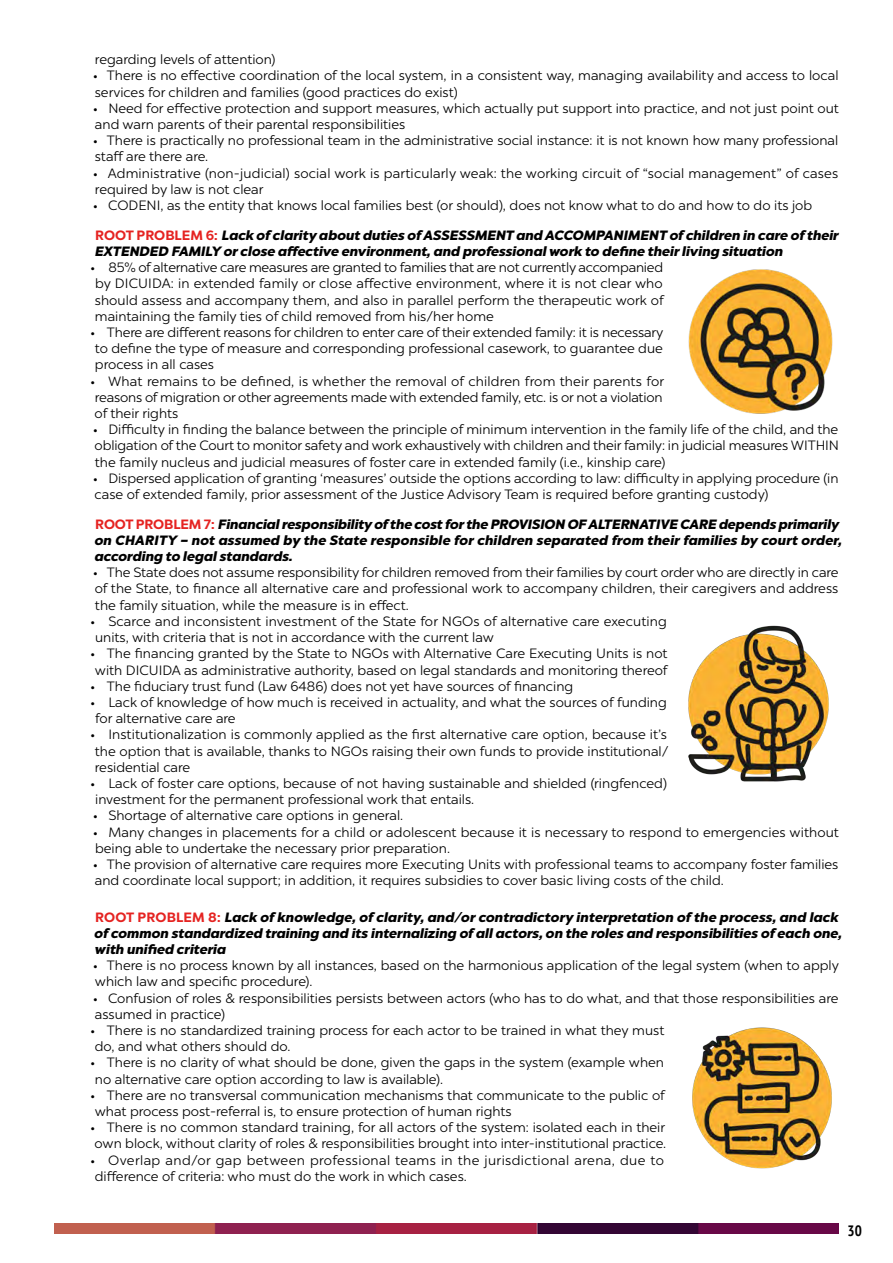
<style>
.page{position:relative;width:893px;height:1263px;background:#fff}
.page>*{position:absolute;margin:0;border:0;box-sizing:border-box;transform-origin:0 0}
.t1{font:700 condensed 15px "PT Sans";color:#000}
.t2{font:13.5px/16.2px "Chronica Pro";color:#000}
.t3{font:13.5px/16.2px "Chronica Pro Black It";color:#000}
.t4{font:13.5px/16.2px "Chronica Pro";letter-spacing:.03em;color:#000}
.s1{font-family:"Chronica Pro";font-weight:700;color:#e52321}
</style>
<div class="page">
<img style="left:54px;top:1224px;width:785px;height:10px">
<img style="left:688px;top:269px;width:145px;height:145px">
<img style="left:688px;top:626px;width:141px;height:156px">
<img style="left:692px;top:1027px;width:140px;height:142px">
<p class="t2" style="left:95px;top:51px;width:182px">regarding levels of attention)</p>
<p class="t2" style="left:93px;top:68px;width:747px">• There is no effective coordination of the local system, in a consistent way, managing availability and access to local services for children and families (good practices do exist)</p>
<p class="t2" style="left:93px;top:100px;width:747px">• Need for effective protection and support measures, which actually put support into practice, and not just point out and warn parents of their parental responsibilities</p>
<p class="t2" style="left:93px;top:132px;width:747px">• There is practically no professional team in the administrative social instance: it is not known how many professional staff are there are.</p>
<p class="t2" style="left:93px;top:165px;width:747px">• Administrative (non-judicial) social work is particularly weak: the working circuit of “social management” of cases required by law is not clear</p>
<p class="t2" style="left:93px;top:197px;width:721px">• CODENI, as the entity that knows local families best (or should), does not know what to do and how to do its job</p>
<p class="t3" style="left:95px;top:227px;width:745px"><span class="s1">ROOT PROBLEM 6:</span> Lack of clarity about duties of ASSESSMENT and ACCOMPANIMENT of children in care of their<br>EXTENDED FAMILY or close affective environment, and professional work to define their living situation</p>
<p class="t2" style="left:95px;top:259px;width:570px;text-align:justify;text-indent:-5px">• 85% of alternative care measures are granted to families that are not currently accompanied by DICUIDA: in extended family or close affective environment, where it is not clear who should assess and accompany them, and also in parallel perform the therapeutic work of maintaining the family ties of child removed from his/her home</p>
<p class="t2" style="left:95px;top:324px;width:570px;text-align:justify;text-indent:-5px">• There are different reasons for children to enter care of their extended family: it is necessary to define the type of measure and corresponding professional casework, to guarantee due process in all cases</p>
<p class="t2" style="left:95px;top:373px;width:571px;text-align:justify;text-indent:-4px">• What remains to be defined, is whether the removal of children from their parents for reasons of migration or other agreements made with extended family, etc. is or not a violation of their rights</p>
<p class="t2" style="left:93px;top:421px;width:747px;text-align:justify">• Difficulty in finding the balance between the principle of minimum intervention in the family life of the child, and the obligation of the Court to monitor safety and work exhaustively with children and their family: in judicial measures WITHIN the family nucleus and judicial measures of foster care in extended family (i.e., kinship care)</p>
<p class="t2" style="left:93px;top:470px;width:747px">• Dispersed application of granting ‘measures’ outside the options according to law: difficulty in applying procedure (in case of extended family, prior assessment of the Justice Advisory Team is required before granting custody)</p>
<p class="t3" style="left:94px;top:516px;width:749px"><span class="s1">ROOT PROBLEM 7:</span> Financial responsibility of the cost for the PROVISION OF ALTERNATIVE CARE depends primarily on CHARITY – not assumed by the State responsible for children separated from their families by court order, according to legal standards.</p>
<p class="t2" style="left:93px;top:564px;width:747px;text-align:justify">• The State does not assume responsibility for children removed from their families by court order who are directly in care of the State, to finance all alternative care and professional work to accompany children, their caregivers and address the family situation, while the measure is in effect.</p>
<p class="t2" style="left:95px;top:613px;width:573px;text-indent:-5px">• Scarce and inconsistent investment of the State for NGOs of alternative care executing units, with criteria that is not in accordance with the current law</p>
<p class="t2" style="left:90px;top:645px;width:579px;text-align:center">• The financing granted by the State to NGOs with Alternative Care Executing Units is not with DICUIDA as administrative authority, based on legal standards and monitoring thereof</p>
<p class="t2" style="left:90px;top:678px;width:484px">• The fiduciary trust fund (Law 6486) does not yet have sources of financing</p>
<p class="t2" style="left:95px;top:694px;width:573px;text-indent:-5px">• Lack of knowledge of how much is received in actuality, and what the sources of funding for alternative care are</p>
<p class="t2" style="left:95px;top:726px;width:575px;text-align:justify;text-indent:-5px">• Institutionalization is commonly applied as the first alternative care option, because it’s the option that is available, thanks to NGOs raising their own funds to provide institutional/ residential care</p>
<p class="t2" style="left:95px;top:775px;width:573px;text-indent:-5px">• Lack of foster care options, because of not having sustainable and shielded (ringfenced) investment for the permanent professional work that entails.</p>
<p class="t2" style="left:93px;top:807px;width:312px">• Shortage of alternative care options in general.</p>
<p class="t2" style="left:93px;top:824px;width:748px">• Many changes in placements for a child or adolescent because it is necessary to respond to emergencies without being able to undertake the necessary prior preparation.</p>
<p class="t2" style="left:93px;top:856px;width:747px">• The provision of alternative care requires more Executing Units with professional teams to accompany foster families and coordinate local support; in addition, it requires subsidies to cover basic living costs of the child.</p>
<p class="t3" style="left:94px;top:909px;width:749px"><span class="s1">ROOT PROBLEM 8:</span> Lack of knowledge, of clarity, and/or contradictory interpretation of the process, and lack of common standardized training and its internalizing of all actors, on the roles and responsibilities of each one, with unified criteria</p>
<p class="t2" style="left:93px;top:957px;width:748px">• There is no process known by all instances, based on the harmonious application of the legal system (when to apply which law and specific procedure).</p>
<p class="t2" style="left:93px;top:990px;width:747px">• Confusion of roles &amp; responsibilities persists between actors (who has to do what, and that those responsibilities are assumed in practice)</p>
<p class="t2" style="left:95px;top:1022px;width:571px;text-indent:-5px">• There is no standardized training process for each actor to be trained in what they must do, and what others should do.</p>
<p class="t2" style="left:95px;top:1054px;width:571px;text-indent:-5px">• There is no clarity of what should be done, given the gaps in the system (example when no alternative care option according to law is available).</p>
<p class="t2" style="left:95px;top:1087px;width:571px;text-indent:-5px">• There are no transversal communication mechanisms that communicate to the public of what process post-referral is, to ensure protection of human rights</p>
<p class="t2" style="left:90px;top:1119px;width:577px;text-align:center">• There is no common standard training, for all actors of the system: isolated each in their own block, without clarity of roles &amp; responsibilities brought into inter-institutional practice.</p>
<p class="t4" style="left:95px;top:1152px;width:571px;text-indent:-5px">• Overlap and/or gap between professional teams in the jurisdictional arena, due to difference of criteria: who must do the work in which cases.</p>
<p class="t1" style="left:848px;top:1221px;width:16px">30</p>
</div>
